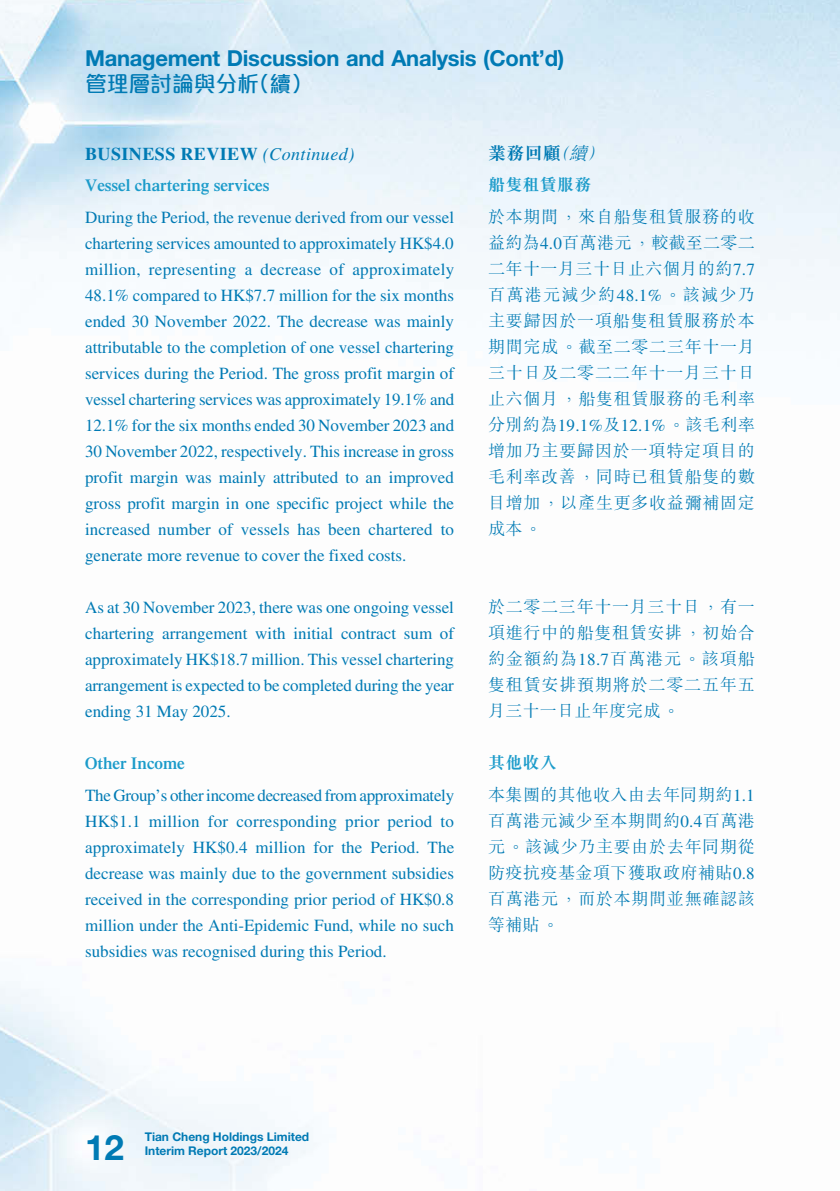
<style>
.page{position:relative;width:840px;height:1191px;background:#fff}
.page>*{position:absolute;margin:0;border:0;box-sizing:border-box;transform-origin:0 0}
.t1{font:700 35px "Helvetica Neue LT Std";color:#007ab4}
.t2{font:700 22px "Helvetica Neue LT Std";letter-spacing:-.015em;color:#007ab4}
.t3{font:500 22px "M Elle HK";letter-spacing:-.015em;color:#007ab4}
.t4{font:700 18px "Times LT Std";letter-spacing:.025em;color:#007ab4}
.t5{font:700 18px "M Sung HK";color:#007ab4}
.t6{font:17px/26px "Times LT Std";color:#007ab4;text-align:justify}
.t7{font:300 17px/26px "M Sung HK";letter-spacing:.04em;color:#007ab4;text-align:justify}
.t8{font:600 17px "Times LT Std";color:#1b9bca}
.t9{font:700 17px "M Sung HK";letter-spacing:.015em;color:#1b9bca}
.t10{font:700 12px/14px "Helvetica Neue LT Std";color:#007ab4}
.s1{font-weight:400;font-style:italic}
.s2{font-weight:300;font-style:italic}
.s3{font-family:"Times LT Std";font-weight:400}
.s4{font-weight:700;color:#1b9bca}
</style>
<div class="page">
<p class="t2" style="left:85px;top:45px;width:480px">Management Discussion and Analysis (Cont’d)</p>
<p class="t3" style="left:85px;top:69px;width:229px">管理層討論與分析（續）</p>
<p class="t4" style="left:85px;top:143px;width:270px">BUSINESS REVIEW <span class="s1">(Continued)</span></p>
<p class="t8" style="left:85px;top:176px;width:186px">Vessel chartering services</p>
<p class="t6" style="left:85px;top:204px;width:370px">During the Period, the revenue derived from our vessel chartering services amounted to approximately HK$4.0 million, representing a decrease of approximately 48.1% compared to HK$7.7 million for the six months ended 30 November 2022. The decrease was mainly attributable to the completion of one vessel chartering services during the Period. The gross profit margin of vessel chartering services was approximately 19.1% and 12.1% for the six months ended 30 November 2023 and 30 November 2022, respectively. This increase in gross profit margin was mainly attributed to an improved gross profit margin in one specific project while the increased number of vessels has been chartered to generate more revenue to cover the fixed costs.</p>
<p class="t6" style="left:85px;top:594px;width:370px">As at 30 November 2023, there was one ongoing vessel chartering arrangement with initial contract sum of approximately HK$18.7 million. This vessel chartering arrangement is expected to be completed during the year ending 31 May 2025.</p>
<p class="t8" style="left:85px;top:753px;width:101px">Other Income</p>
<p class="t6" style="left:85px;top:782px;width:370px">The Group’s other income decreased from approximately HK$1.1 million for corresponding prior period to approximately HK$0.4 million for the Period. The decrease was mainly due to the government subsidies received in the corresponding prior period of HK$0.8 million under the Anti-Epidemic Fund, while no such subsidies was recognised during this Period.</p>
<p class="t5" style="left:488px;top:141px;width:124px">業務回顧<span class="s2">（續）</span></p>
<p class="t9" style="left:488px;top:173px;width:105px">船隻租賃服務</p>
<p class="t7" style="left:488px;top:203px;width:268px">於本期間，來自船隻租賃服務的收益約為<span class="s3">4.0</span>百萬港元，較截至二零二二年十一月三十日止六個月的約<span class="s3">7.7</span>百萬港元減少約<span class="s3">48.1%</span>。該減少乃主要歸因於一項船隻租賃服務於本期間完成。截至二零二三年十一月三十日及二零二二年十一月三十日止六個月，船隻租賃服務的毛利率分別約為<span class="s3">19.1%</span>及<span class="s3">12.1%</span>。該毛利率增加乃主要歸因於一項特定項目的毛利率改善，同時已租賃船隻的數目增加，以產生更多收益彌補固定成本。</p>
<p class="t7" style="left:488px;top:593px;width:268px">於二零二三年十一月三十日，有一項進行中的船隻租賃安排，初始合約金額約為<span class="s3">18.7</span>百萬港元。該項船隻租賃安排預期將於二零二五年五月三十一日止年度完成。</p>
<p class="t7" style="left:488px;top:746px;width:268px;line-height:31.6px"><span class="s4">其他收入<br></span>本集團的其他收入由去年同期約<span class="s3">1.1</span></p>
<p class="t7" style="left:488px;top:807px;width:268px">百萬港元減少至本期間約<span class="s3">0.4</span>百萬港元。該減少乃主要由於去年同期從防疫抗疫基金項下獲取政府補貼<span class="s3">0.8</span>百萬港元，而於本期間並無確認該等補貼。</p>
<h1 class="t1" style="left:85px;top:1126px;width:40px">12</h1>
<p class="t10" style="left:145px;top:1129px;width:166px">Tian Cheng Holdings Limited<br>Interim Report 2023/2024</p>
</div>
